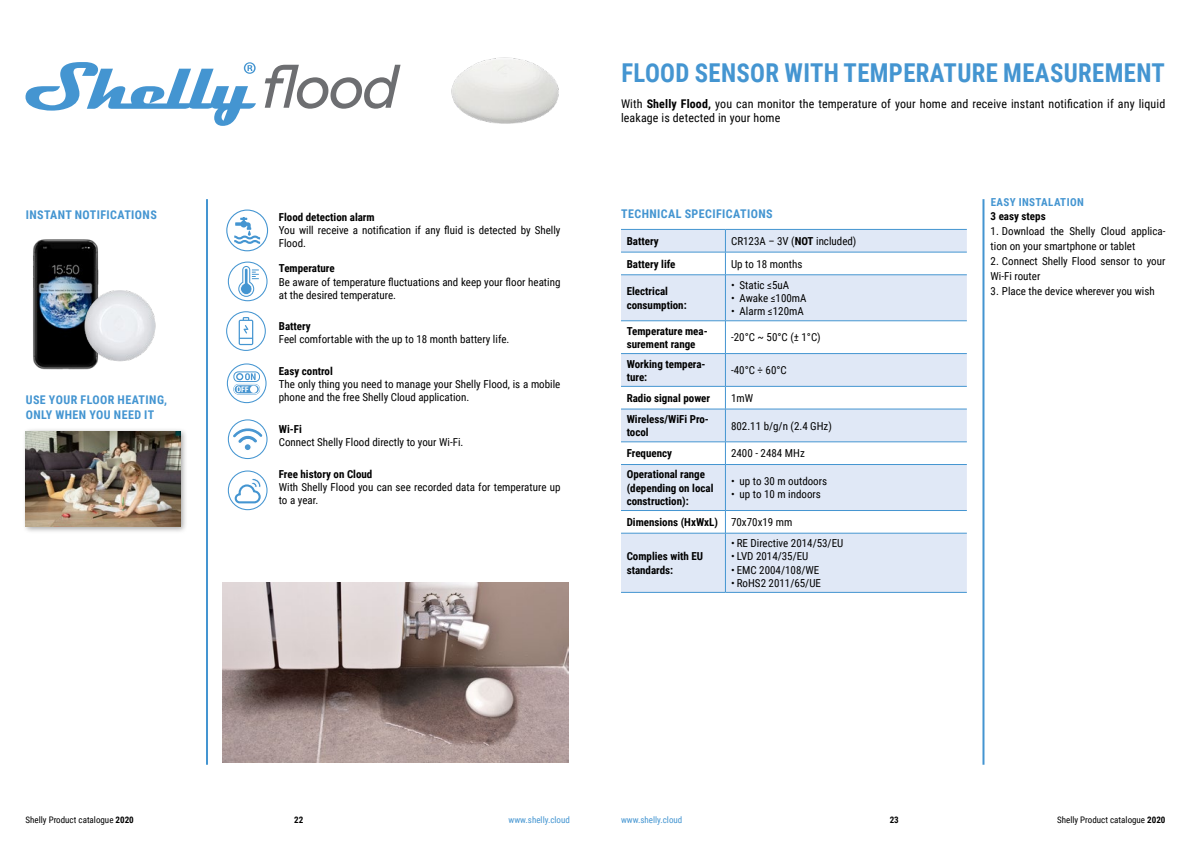
<style>
.page{position:relative;width:1191px;height:842px;background:#fff}
.page>*{position:absolute;margin:0;border:0;box-sizing:border-box;transform-origin:0 0}
.t1{font:700 26px "Roboto Condensed";letter-spacing:.015em;color:#4495d1;scale:.95 1}
.t2{font:12px/14.4px "Roboto Condensed";letter-spacing:.01em;color:#000}
.t3{font:700 12px/14.4px "Roboto Condensed";letter-spacing:.035em;color:#4495d1}
.t4{font:11px/13.2px "Roboto Condensed";color:#000}
.t5{font:700 11px/13.2px "Roboto Condensed";color:#000}
.t6{font:700 11px "Roboto Condensed";letter-spacing:.035em;color:#4495d1}
.t7{font:9px "Roboto Condensed";color:#000}
.t8{font:9px "Roboto Condensed";color:#4495d1}
.t9{font:700 9px "Roboto Condensed";color:#000}
.s1{font-weight:700}
.s2{font-weight:400}
</style>
<div class="page">
<hr style="left:206px;top:199px;width:2px;height:566px;background:#4495d1">
<hr style="left:982px;top:199px;width:2px;height:566px;background:#4495d1">
<svg style="left:26px;top:62px;width:230px;height:64px"></svg>
<svg style="left:265px;top:65px;width:135px;height:44px"></svg>
<svg style="left:226px;top:311px;width:40px;height:40px"></svg>
<svg style="left:226px;top:210px;width:42px;height:41px"></svg>
<svg style="left:228px;top:262px;width:39px;height:39px"></svg>
<svg style="left:227px;top:363px;width:39px;height:40px"></svg>
<svg style="left:228px;top:419px;width:39px;height:40px"></svg>
<svg style="left:228px;top:470px;width:39px;height:40px"></svg>
<div style="left:22px;top:428px;width:165px;height:106px;background:#000;opacity:.35"></div>
<img style="left:26px;top:431px;width:154px;height:96px">
<img style="left:451px;top:57px;width:108px;height:67px">
<img style="left:33px;top:239px;width:66px;height:131px">
<img style="left:79px;top:285px;width:77px;height:80px">
<img style="left:223px;top:582px;width:346px;height:181px">
<div style="left:621px;top:230px;width:346px;height:362px;background:#e0e8f6"></div>
<svg style="left:621px;top:253px;width:346px;height:280px;fill:#e0e8f6"></svg>
<hr style="left:621px;top:229px;width:104px;height:1px;background:#4495d1">
<hr style="left:725px;top:229px;width:242px;height:1px;background:#4495d1">
<hr style="left:621px;top:252px;width:104px;height:1px;background:#4495d1">
<hr style="left:725px;top:252px;width:242px;height:1px;background:#4495d1">
<hr style="left:621px;top:275px;width:104px;height:1px;background:#4495d1">
<hr style="left:725px;top:275px;width:242px;height:1px;background:#4495d1">
<hr style="left:621px;top:320px;width:104px;height:1px;background:#4495d1">
<hr style="left:725px;top:320px;width:242px;height:1px;background:#4495d1">
<hr style="left:621px;top:353px;width:104px;height:1px;background:#4495d1">
<hr style="left:725px;top:353px;width:242px;height:1px;background:#4495d1">
<hr style="left:621px;top:386px;width:104px;height:1px;background:#4495d1">
<hr style="left:725px;top:386px;width:242px;height:1px;background:#4495d1">
<hr style="left:621px;top:409px;width:104px;height:1px;background:#4495d1">
<hr style="left:725px;top:409px;width:242px;height:1px;background:#4495d1">
<hr style="left:621px;top:442px;width:104px;height:1px;background:#4495d1">
<hr style="left:725px;top:442px;width:242px;height:1px;background:#4495d1">
<hr style="left:621px;top:464px;width:104px;height:1px;background:#4495d1">
<hr style="left:725px;top:464px;width:242px;height:1px;background:#4495d1">
<hr style="left:621px;top:510px;width:104px;height:1px;background:#4495d1">
<hr style="left:725px;top:510px;width:242px;height:1px;background:#4495d1">
<hr style="left:621px;top:533px;width:104px;height:1px;background:#4495d1">
<hr style="left:725px;top:533px;width:242px;height:1px;background:#4495d1">
<hr style="left:621px;top:592px;width:104px;height:1px;background:#4495d1">
<hr style="left:725px;top:592px;width:242px;height:1px;background:#4495d1">
<svg style="left:725px;top:230px;width:1px;height:45px"></svg>
<hr style="left:725px;top:275px;width:1px;height:45px;background:#4495d1">
<hr style="left:725px;top:321px;width:1px;height:32px;background:#4495d1">
<hr style="left:725px;top:354px;width:1px;height:32px;background:#4495d1">
<svg style="left:725px;top:387px;width:1px;height:22px"></svg>
<hr style="left:725px;top:409px;width:1px;height:33px;background:#4495d1">
<svg style="left:725px;top:442px;width:1px;height:22px"></svg>
<hr style="left:725px;top:465px;width:1px;height:45px;background:#4495d1">
<svg style="left:725px;top:511px;width:1px;height:22px"></svg>
<hr style="left:725px;top:533px;width:1px;height:59px;background:#4495d1">
<p class="t3" style="left:26px;top:207px;width:133px">INSTANT NOTIFICATIONS</p>
<p class="t3" style="left:26px;top:392px;width:143px">USE YOUR FLOOR HEATING,<br>ONLY WHEN YOU NEED IT</p>
<p class="t5" style="left:279px;top:210px;width:97px">Flood detection alarm</p>
<p class="t4" style="left:279px;top:223px;width:283px">You will receive a notification if any fluid is detected by Shelly<br>Flood.</p>
<p class="t5" style="left:279px;top:261px;width:57px">Temperature</p>
<p class="t4" style="left:279px;top:275px;width:283px">Be aware of temperature fluctuations and keep your floor heating at the desired temperature.</p>
<p class="t5" style="left:279px;top:319px;width:34px">Battery</p>
<p class="t4" style="left:279px;top:333px;width:232px">Feel comfortable with the up to 18 month battery life.</p>
<p class="t5" style="left:279px;top:364px;width:56px">Easy control</p>
<p class="t4" style="left:279px;top:377px;width:283px">The only thing you need to manage your Shelly Flood, is a mobile phone and the free Shelly Cloud application.</p>
<p class="t5" style="left:279px;top:422px;width:25px">Wi-Fi</p>
<p class="t4" style="left:279px;top:435px;width:186px">Connect Shelly Flood directly to your Wi-Fi.</p>
<p class="t5" style="left:279px;top:467px;width:95px">Free history on Cloud</p>
<p class="t4" style="left:279px;top:480px;width:283px">With Shelly Flood you can see recorded data for temperature up to a year.</p>
<h1 class="t1" style="left:621px;top:54px;width:573px">FLOOD SENSOR WITH TEMPERATURE MEASUREMENT</h1>
<p class="t2" style="left:621px;top:96px;width:546px">With <span class="s1">Shelly Flood,</span> you can monitor the temperature of your home and receive instant notification if any liquid leakage is detected in your home</p>
<p class="t3" style="left:621px;top:206px;width:153px">TECHNICAL SPECIFICATIONS</p>
<p class="t5" style="left:626px;top:234px;width:34px">Battery</p>
<p class="t4" style="left:731px;top:234px;width:127px">CR123A – 3V (<span class="s1">NOT</span> included)</p>
<p class="t5" style="left:626px;top:257px;width:50px">Battery life</p>
<p class="t4" style="left:731px;top:257px;width:73px">Up to 18 months</p>
<p class="t5" style="left:626px;top:284px;width:62px">Electrical consumption:</p>
<p class="t4" style="left:731px;top:278px;width:60px">• Static ≤5uA</p>
<p class="t4" style="left:731px;top:291px;width:77px">• Awake ≤100mA</p>
<p class="t4" style="left:731px;top:304px;width:74px">• Alarm ≤120mA</p>
<p class="t5" style="left:626px;top:324px;width:83px">Temperature mea&shy;surement range</p>
<p class="t4" style="left:731px;top:330px;width:91px">-20°C ~ 50°C (± 1°C)</p>
<p class="t5" style="left:626px;top:357px;width:80px">Working tempera&shy;ture:</p>
<p class="t4" style="left:731px;top:363px;width:57px">-40°C ÷ 60°C</p>
<p class="t5" style="left:626px;top:391px;width:85px">Radio signal power</p>
<p class="t4" style="left:731px;top:391px;width:24px">1mW</p>
<p class="t5" style="left:626px;top:412px;width:84px">Wireless/WiFi Pro&shy;tocol</p>
<p class="t4" style="left:731px;top:419px;width:102px">802.11 b/g/n (2.4 GHz)</p>
<p class="t5" style="left:626px;top:446px;width:47px">Frequency</p>
<p class="t4" style="left:731px;top:446px;width:75px">2400 - 2484 MHz</p>
<p class="t5" style="left:626px;top:467px;width:88px">Operational range (depending on local construction):</p>
<p class="t4" style="left:731px;top:474px;width:98px">• up to 30 m outdoors</p>
<p class="t4" style="left:731px;top:487px;width:91px">• up to 10 m indoors</p>
<p class="t5" style="left:626px;top:515px;width:167px">Dimensions (HxWxL) <span class="s2">70x70x19 mm</span></p>
<p class="t5" style="left:626px;top:549px;width:78px">Complies with EU standards:</p>
<p class="t4" style="left:731px;top:536px;width:114px">• RE Directive 2014/53/EU</p>
<p class="t4" style="left:731px;top:549px;width:79px">• LVD 2014/35/EU</p>
<p class="t4" style="left:731px;top:563px;width:90px">• EMC 2004/108/WE</p>
<p class="t4" style="left:731px;top:576px;width:91px">• RoHS2 2011/65/UE</p>
<p class="t6" style="left:990px;top:195px;width:94px">EASY INSTALATION</p>
<p class="t5" style="left:990px;top:209px;width:57px">3 easy steps</p>
<p class="t4" style="left:990px;top:223px;width:176px;line-height:15px">1. Download the Shelly Cloud applica&shy;tion on your smartphone or tablet</p>
<p class="t4" style="left:990px;top:253px;width:176px;line-height:15px">2. Connect Shelly Flood sensor to your<br>Wi-Fi router</p>
<p class="t4" style="left:990px;top:284px;width:166px">3. Place the device wherever you wish</p>
<p class="t7" style="left:26px;top:813px;width:110px">Shelly Product catalogue <span class="s1">2020</span></p>
<p class="t9" style="left:294px;top:813px;width:11px">22</p>
<p class="t8" style="left:508px;top:813px;width:63px">www.shelly.cloud</p>
<p class="t8" style="left:621px;top:813px;width:63px">www.shelly.cloud</p>
<p class="t9" style="left:889px;top:813px;width:11px">23</p>
<p class="t7" style="left:1057px;top:813px;width:110px">Shelly Product catalogue <span class="s1">2020</span></p>
</div>
